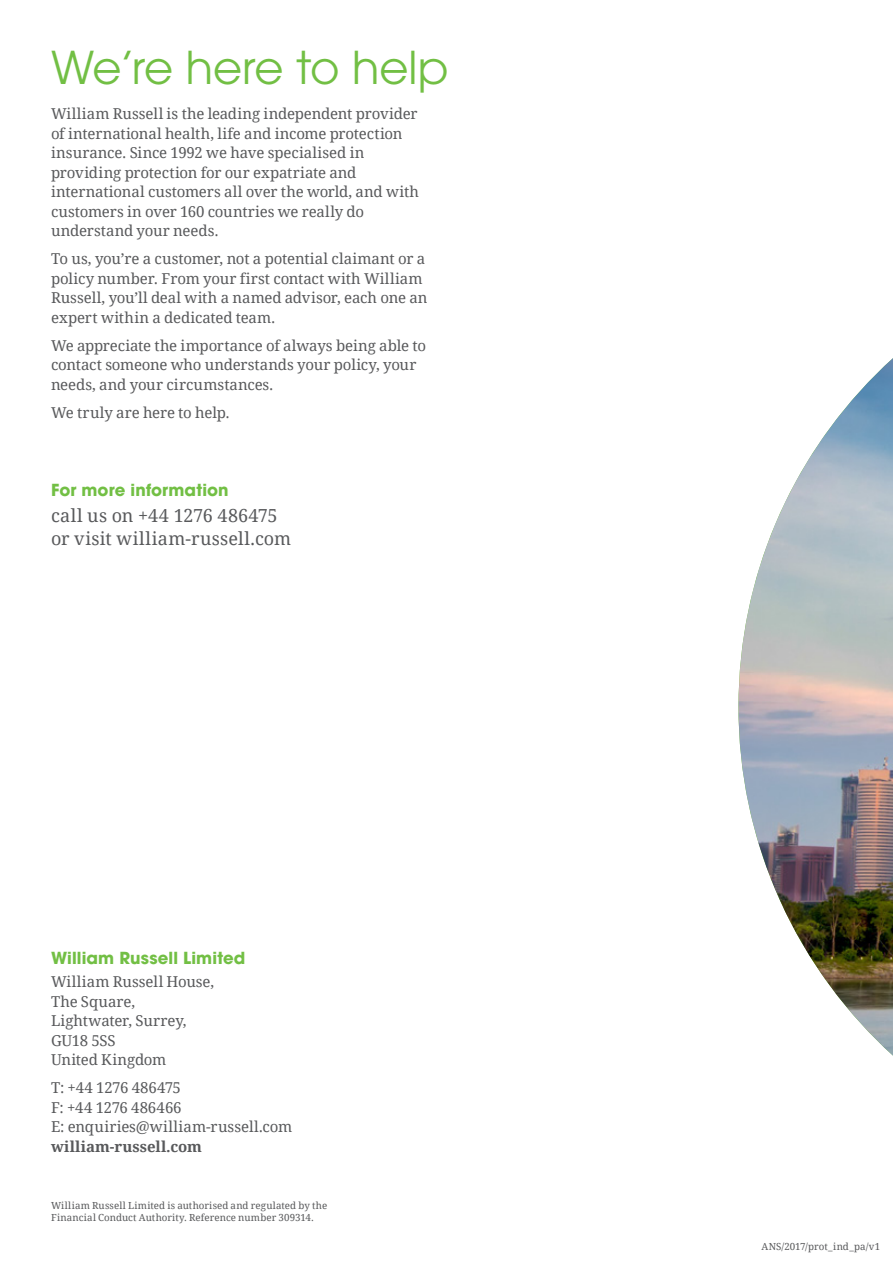
<style>
.page{position:relative;width:893px;height:1263px;background:#fff}
.page>*{position:absolute;margin:0;border:0;box-sizing:border-box;transform-origin:0 0}
.t1{font:45px "ITC Avant Garde Pro";letter-spacing:-.005em;color:#72bf44}
.t2{font:18px/22.5px "Droid Serif";letter-spacing:.015em;color:#58595b}
.t3{font:700 16.5px "ITC Avant Garde Pro";letter-spacing:.005em;color:#72bf44}
.t4{font:15px/19.5px "Droid Serif";letter-spacing:-.01em;color:#58595b}
.t5{font:700 15px "Droid Serif";letter-spacing:.005em;color:#58595b}
.t6{font:9.75px/12px "Droid Serif";letter-spacing:.01em;color:#58595b}
</style>
<div class="page">
<img style="left:738px;top:358px;width:155px;height:698px">
<h1 class="t1" style="left:51px;top:40px;width:399px">We’re here to help</h1>
<p class="t4" style="left:51px;top:104px;width:370px">William Russell is the leading independent provider of international health, life and income protection insurance. Since 1992 we have specialised in providing protection for our expatriate and international customers all over the world, and with customers in over 160 countries we really do understand your needs.</p>
<p class="t4" style="left:51px;top:249px;width:378px">To us, you’re a customer, not a potential claimant or a policy number. From your first contact with William Russell, you’ll deal with a named advisor, each one an expert within a dedicated team.</p>
<p class="t4" style="left:51px;top:336px;width:377px">We appreciate the importance of always being able to contact someone who understands your policy, your needs, and your circumstances.</p>
<p class="t4" style="left:51px;top:403px;width:180px">We truly are here to help.</p>
<p class="t3" style="left:51px;top:479px;width:179px">For more information</p>
<p class="t2" style="left:51px;top:505px;width:242px">call us on +44 1276 486475 or visit william-russell.com</p>
<p class="t3" style="left:51px;top:946px;width:196px">William Russell Limited</p>
<p class="t4" style="left:51px;top:972px;width:165px">William Russell House,<br>The Square,<br>Lightwater, Surrey,<br>GU18 5SS<br>United Kingdom</p>
<p class="t4" style="left:51px;top:1078px;width:243px">T: +44 1276 486475<br>F: +44 1276 486466<br>E: enquiries@william-russell.com</p>
<p class="t5" style="left:51px;top:1138px;width:152px">william-russell.com</p>
<p class="t6" style="left:51px;top:1200px;width:278px">William Russell Limited is authorised and regulated by the<br>Financial Conduct Authority. Reference number 309314.</p>
<p class="t6" style="left:761px;top:1241px;width:120px">ANS/2017/prot_ind_pa/v1</p>
</div>
